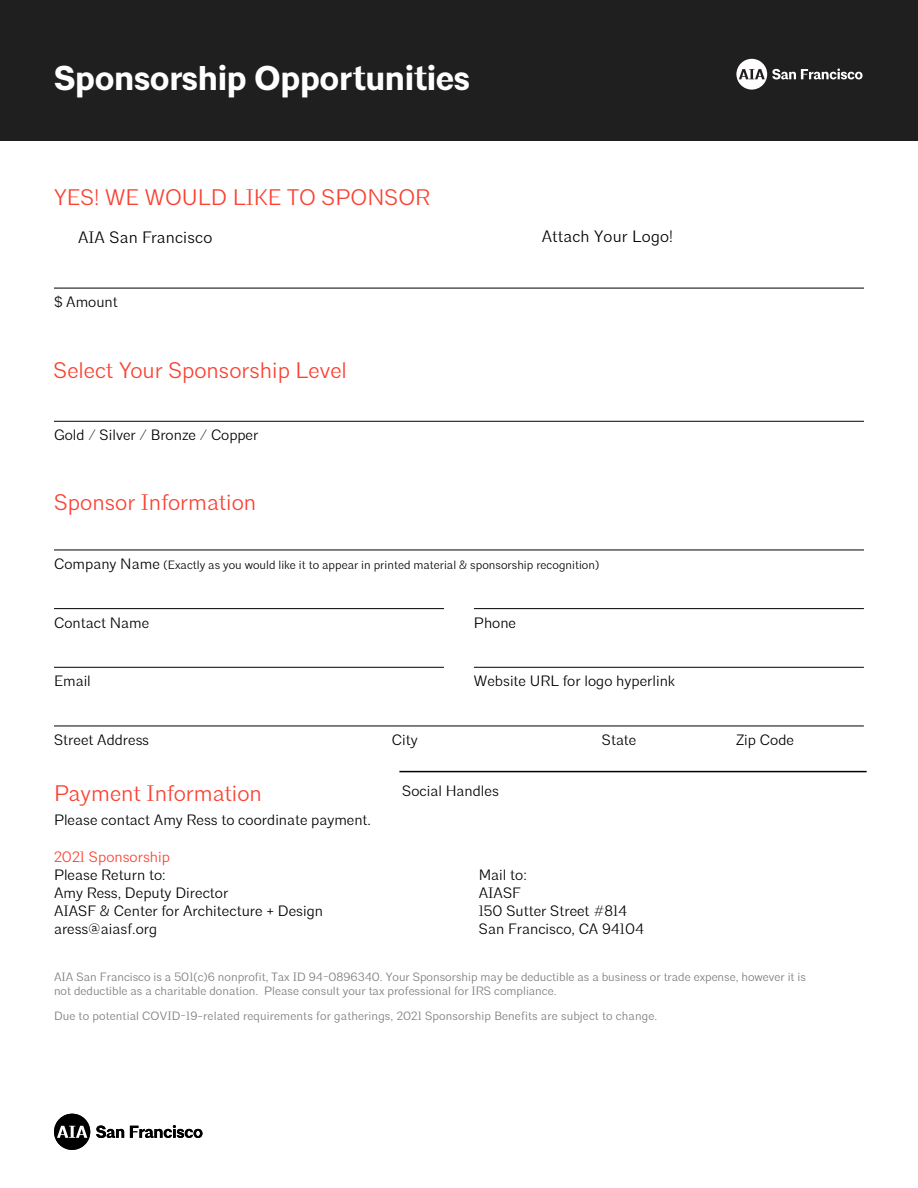
<style>
.page{position:relative;width:918px;height:1188px;background:#fff}
.page>*{position:absolute;margin:0;border:0;box-sizing:border-box;transform-origin:0 0}
.t1{font:700 34.2px "Architype";letter-spacing:-.01em;color:#fff}
.t2{font:300 22.5px "Architype";color:#fa4132}
.t3{font:300 16.5px "Architype";letter-spacing:.01em;color:#000101}
.t4{font:300 15px/18px "Architype";color:#000}
.t5{font:300 15px "Architype";color:#fa4132}
.t6{font:300 12px/14.4px "Architype";color:#7c7a7b}
.t7{font:300 12px "Architype";color:#000}
.s1{font-size:15px}
</style>
<div class="page">
<div style="left:54px;top:1114px;width:36px;height:36px;background:#000;border-radius:50%"></div>
<svg style="left:57px;top:1126px;width:30px;height:12px"></svg>
<svg style="left:96px;top:1126px;width:28px;height:12px"></svg>
<svg style="left:130px;top:1125px;width:72px;height:13px"></svg>
<div style="left:0;top:0;width:918px;height:140px;background:#1f1f1f"></div>
<hr style="left:54px;top:550px;width:810px;height:1px;background:#000">
<hr style="left:54px;top:608px;width:390px;height:1px;background:#000">
<hr style="left:54px;top:667px;width:390px;height:1px;background:#000">
<hr style="left:474px;top:667px;width:390px;height:1px;background:#000">
<hr style="left:54px;top:726px;width:810px;height:1px;background:#000">
<hr style="left:474px;top:608px;width:390px;height:1px;background:#000">
<hr style="left:54px;top:288px;width:810px;height:1px;background:#000">
<hr style="left:54px;top:421px;width:810px;height:1px;background:#000">
<div style="left:736px;top:59px;width:31px;height:31px;background:#fff;border-radius:50%"></div>
<svg style="left:739px;top:69px;width:26px;height:10px"></svg>
<svg style="left:772px;top:68px;width:91px;height:12px"></svg>
<hr style="left:399px;top:771px;width:468px;height:1px;background:#000">
<h1 class="t1" style="left:54px;top:58px;width:418px">Sponsorship Opportunities</h1>
<h2 class="t2" style="left:54px;top:183px;width:378px">YES! WE WOULD LIKE TO SPONSOR</h2>
<h3 class="t3" style="left:78px;top:227px;width:136px">AIA San Francisco</h3>
<p class="t4" style="left:54px;top:293px;width:65px">$ Amount</p>
<h2 class="t2" style="left:54px;top:357px;width:295px">Select Your Sponsorship Level</h2>
<p class="t4" style="left:54px;top:426px;width:206px">Gold / Silver / Bronze / Copper</p>
<h2 class="t2" style="left:54px;top:489px;width:204px">Sponsor Information</h2>
<h3 class="t3" style="left:542px;top:227px;width:133px">Attach Your Logo!</h3>
<p class="t7" style="left:54px;top:558px;width:547px"><span class="s1">Company Name</span> (Exactly as you would like it to appear in printed material &amp; sponsorship recognition)</p>
<p class="t4" style="left:54px;top:614px;width:97px">Contact Name</p>
<p class="t4" style="left:54px;top:672px;width:38px">Email</p>
<p class="t4" style="left:474px;top:614px;width:44px">Phone</p>
<p class="t4" style="left:474px;top:672px;width:203px">Website URL for logo hyperlink</p>
<p class="t4" style="left:54px;top:731px;width:97px">Street Address</p>
<p class="t4" style="left:392px;top:731px;width:27px">City</p>
<p class="t4" style="left:602px;top:731px;width:36px">State</p>
<p class="t4" style="left:736px;top:731px;width:60px">Zip Code</p>
<h2 class="t2" style="left:54px;top:780px;width:209px">Payment Information</h2>
<p class="t4" style="left:402px;top:782px;width:98px">Social Handles</p>
<p class="t4" style="left:54px;top:811px;width:319px">Please contact Amy Ress to coordinate payment.</p>
<p class="t5" style="left:54px;top:848px;width:117px">2021 Sponsorship</p>
<p class="t4" style="left:54px;top:866px;width:271px">Please Return to:<br>Amy Ress, Deputy Director<br>AIASF &amp; Center for Architecture + Design aress@aiasf.org</p>
<p class="t4" style="left:479px;top:866px;width:167px">Mail to:<br>AIASF<br>150 Sutter Street #814<br>San Francisco, CA 94104</p>
<p class="t6" style="left:54px;top:969px;width:754px">AIA San Francisco is a 501(c)6 nonprofit, Tax ID 94-0896340. Your Sponsorship may be deductible as a business or trade expense, however it is not deductible as a charitable donation. Please consult your tax professional for IRS compliance.</p>
<p class="t6" style="left:54px;top:1009px;width:605px">Due to potential COVID-19-related requirements for gatherings, 2021 Sponsorship Benefits are subject to change.</p>
</div>
